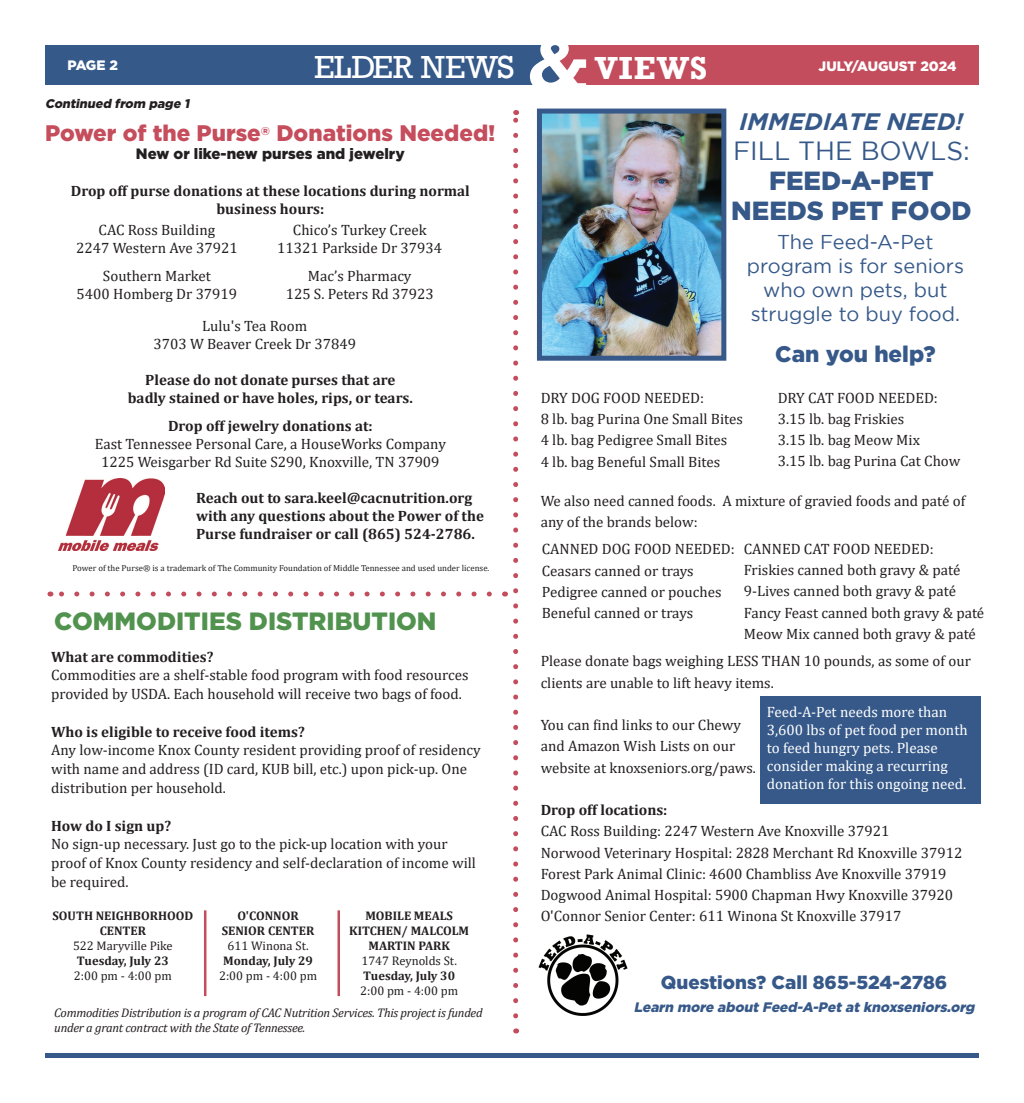
<style>
.page{position:relative;width:1024px;height:1103px;background:#fff}
.page>*{position:absolute;margin:0;border:0;box-sizing:border-box;transform-origin:0 0}
.t1{font:32.75px "Rockwell";letter-spacing:-.005em;color:#fff}
.t2{font:700 32.75px "Rockwell";letter-spacing:.03em;color:#fff}
.t3{font:900 26.25px/30px "Gotham";color:#365989;text-align:center}
.t4{font:26.25px "Gotham";color:#365989}
.t5{font:900 25px "Gotham";color:#51934e}
.t6{font:italic 700 23.75px "Gotham";color:#365989}
.t7{font:900 22.5px "Gotham";color:#c54d5c}
.t8{font:900 22.5px "Gotham";color:#365989}
.t9{font:20px/24px "Gotham";color:#365989;text-align:center}
.t10{font:900 18.75px "Gotham";color:#365989}
.t11{font:15px/21.2px "Cambria";color:#231f20}
.t12{font:700 15px/18px "Cambria";color:#231f20;text-align:center}
.t13{font:15px/18px "Cambria";color:#fff}
.t14{font:900 15px "Gotham";color:#231f20}
.t15{font:italic 900 13.75px "Gotham";color:#365989}
.t16{font:900 13.62px "Gotham";letter-spacing:-.005em;color:#fff}
.t17{font:700 12.5px/15px "Cambria";color:#231f20;text-align:center}
.t18{font:italic 12.5px/15px "Cambria";letter-spacing:-.02em;color:#231f20}
.t19{font:12.5px "Cambria";color:#231f20}
.t20{font:italic 900 12.5px "Gotham";color:#231f20}
.t21{font:8.75px "Cambria";color:#231f20}
</style>
<div class="page">
<div style="left:45px;top:45px;width:515px;height:40px;background:#355989"></div>
<div style="left:560px;top:45px;width:419px;height:40px;background:#c34d5d"></div>
<svg style="left:530px;top:45px;width:56px;height:40px"></svg>
<div style="left:45px;top:1053px;width:934px;height:5px;background:#355989"></div>
<div style="left:760px;top:696px;width:221px;height:107px;background:#365989"></div>
<svg style="left:513px;top:110px;width:5px;height:905px"></svg>
<img style="left:538px;top:934px;width:90px;height:81px">
<svg style="left:59px;top:591px;width:430px;height:5px"></svg>
<img style="left:59px;top:478px;width:106px;height:72px">
<hr style="left:204px;top:910px;width:2px;height:86px;background:#c34d5d">
<hr style="left:337px;top:910px;width:3px;height:86px;background:#c34d5d">
<img style="left:543px;top:115px;width:177px;height:240px">
<div style="left:537px;top:109px;width:189px;height:252px;border:5px solid #365989"></div>
<p class="t16" style="left:68px;top:57px;width:52px">PAGE 2</p>
<h1 class="t1" style="left:314px;top:49px;width:202px">ELDER NEWS</h1>
<h1 class="t2" style="left:595px;top:48px;width:114px">VIEWS</h1>
<p class="t16" style="left:818px;top:58px;width:139px">JULY/AUGUST 2024</p>
<p class="t20" style="left:45px;top:96px;width:148px">Continued from page 1</p>
<h3 class="t7" style="left:45px;top:120px;width:452px">Power of the Purse<sup>®</sup> Donations Needed!</h3>
<p class="t14" style="left:136px;top:145px;width:270px">New or like-new purses and jewelry</p>
<p class="t12" style="left:71px;top:181px;width:400px">Drop off purse donations at these locations during normal business hours:</p>
<p class="t11" style="left:76px;top:220px;width:163px;line-height:18px;text-align:center">CAC Ross Building<br>2247 Western Ave 37921</p>
<p class="t11" style="left:77px;top:267px;width:162px;line-height:18px;text-align:center">Southern Market<br>5400 Homberg Dr 37919</p>
<p class="t11" style="left:277px;top:220px;width:166px;line-height:18px;text-align:center">Chico’s Turkey Creek<br>11321 Parkside Dr 37934</p>
<p class="t11" style="left:286px;top:267px;width:150px;line-height:18px;text-align:center">Mac’s Pharmacy<br>125 S. Peters Rd 37923</p>
<p class="t11" style="left:153px;top:317px;width:204px;line-height:18px;text-align:center">Lulu's Tea Room<br>3703 W Beaver Creek Dr 37849</p>
<p class="t12" style="left:128px;top:370px;width:287px">Please do not donate purses that are badly stained or have holes, rips, or tears.</p>
<p class="t12" style="left:168px;top:416px;width:206px">Drop off jewelry donations at:</p>
<p class="t11" style="left:95px;top:435px;width:352px;line-height:18px;text-align:center">East Tennessee Personal Care, a HouseWorks Company<br>1225 Weisgarber Rd Suite S290, Knoxville, TN 37909</p>
<p class="t12" style="left:196px;top:488px;width:289px;text-align:left">Reach out to sara.keel@cacnutrition.org with any questions about the Power of the<br>Purse fundraiser or call (865) 524-2786.</p>
<p class="t21" style="left:72px;top:562px;width:418px">Power of the Purse® is a trademark of The Community Foundation of Middle Tennessee and used under license.</p>
<h3 class="t5" style="left:54px;top:607px;width:384px">COMMODITIES DISTRIBUTION</h3>
<p class="t12" style="left:51px;top:647px;width:164px">What are commodities?</p>
<p class="t11" style="left:51px;top:666px;width:419px;line-height:18.8px">Commodities are a shelf-stable food program with food resources provided by USDA. Each household will receive two bags of food.</p>
<p class="t12" style="left:51px;top:722px;width:255px">Who is eligible to receive food items?</p>
<p class="t11" style="left:51px;top:741px;width:431px;line-height:18.8px">Any low-income Knox County resident providing proof of residency with name and address (ID card, KUB bill, etc.) upon pick-up. One distribution per household.</p>
<p class="t12" style="left:51px;top:816px;width:122px">How do I sign up?</p>
<p class="t11" style="left:51px;top:834px;width:426px;line-height:18.8px">No sign-up necessary. Just go to the pick-up location with your proof of Knox County residency and self-declaration of income will be required.</p>
<p class="t17" style="left:52px;top:907px;width:142px">SOUTH NEIGHBORHOOD<br>CENTER</p>
<p class="t19" style="left:73px;top:938px;width:101px">522 Maryville Pike</p>
<p class="t17" style="left:77px;top:952px;width:93px">Tuesday, July 23</p>
<p class="t19" style="left:74px;top:968px;width:100px">2:00 pm - 4:00 pm</p>
<p class="t17" style="left:222px;top:907px;width:94px">O'CONNOR<br>SENIOR CENTER</p>
<p class="t19" style="left:227px;top:938px;width:83px">611 Winona St.</p>
<p class="t17" style="left:223px;top:952px;width:91px">Monday, July 29</p>
<p class="t19" style="left:219px;top:968px;width:99px">2:00 pm - 4:00 pm</p>
<p class="t17" style="left:349px;top:907px;width:122px">MOBILE MEALS<br>KITCHEN/ MALCOLM<br>MARTIN PARK</p>
<p class="t19" style="left:361px;top:953px;width:97px">1747 Reynolds St.</p>
<p class="t17" style="left:363px;top:967px;width:93px">Tuesday, July 30</p>
<p class="t19" style="left:360px;top:983px;width:99px">2:00 pm - 4:00 pm</p>
<p class="t18" style="left:54px;top:1004px;width:430px">Commodities Distribution is a program of CAC Nutrition Services. This project is funded under a grant contract with the State of Tennessee.</p>
<h3 class="t6" style="left:739px;top:108px;width:225px">IMMEDIATE NEED!</h3>
<h2 class="t4" style="left:733px;top:136px;width:238px">FILL THE BOWLS:</h2>
<h2 class="t3" style="left:731px;top:165px;width:242px">FEED-A-PET<br>NEEDS PET FOOD</h2>
<h3 class="t9" style="left:747px;top:230px;width:219px">The Feed-A-Pet program is for seniors who own pets, but struggle to buy food.</h3>
<h3 class="t8" style="left:775px;top:341px;width:162px">Can you help?</h3>
<p class="t11" style="left:778px;top:387px;width:184px">DRY CAT FOOD NEEDED:<br>3.15 lb. bag Friskies<br>3.15 lb. bag Meow Mix<br>3.15 lb. bag Purina Cat Chow</p>
<p class="t11" style="left:541px;top:387px;width:204px">DRY DOG FOOD NEEDED:<br>8 lb. bag Purina One Small Bites<br>4 lb. bag Pedigree Small Bites<br>4 lb. bag Beneful Small Bites</p>
<p class="t11" style="left:541px;top:490px;width:426px">We also need canned foods. A mixture of gravied foods and paté of any of the brands below:</p>
<p class="t11" style="left:542px;top:538px;width:194px">CANNED DOG FOOD NEEDED:<br>Ceasars canned or trays<br>Pedigree canned or pouches<br>Beneful canned or trays</p>
<p class="t11" style="left:744px;top:538px;width:242px">CANNED CAT FOOD NEEDED:<br>Friskies canned both gravy &amp; paté<br>9-Lives canned both gravy &amp; paté<br>Fancy Feast canned both gravy &amp; paté<br>Meow Mix canned both gravy &amp; paté</p>
<p class="t11" style="left:541px;top:650px;width:432px">Please donate bags weighing LESS THAN 10 pounds, as some of our clients are unable to lift heavy items.</p>
<p class="t11" style="left:541px;top:714px;width:217px">You can find links to our Chewy and Amazon Wish Lists on our website at knoxseniors.org/paws.</p>
<p class="t12" style="left:541px;top:800px;width:128px">Drop off locations:</p>
<p class="t11" style="left:541px;top:820px;width:423px">CAC Ross Building: 2247 Western Ave Knoxville 37921<br>Norwood Veterinary Hospital: 2828 Merchant Rd Knoxville 37912<br>Forest Park Animal Clinic: 4600 Chambliss Ave Knoxville 37919<br>Dogwood Animal Hospital: 5900 Chapman Hwy Knoxville 37920<br>O'Connor Senior Center: 611 Winona St Knoxville 37917</p>
<p class="t13" style="left:767px;top:702px;width:202px">Feed-A-Pet needs more than<br>3,600 lbs of pet food per month to feed hungry pets. Please consider making a recurring donation for this ongoing need.</p>
<p class="t10" style="left:661px;top:971px;width:288px">Questions? Call 865-524-2786</p>
<p class="t15" style="left:634px;top:998px;width:345px">Learn more about Feed-A-Pet at knoxseniors.org</p>
</div>
